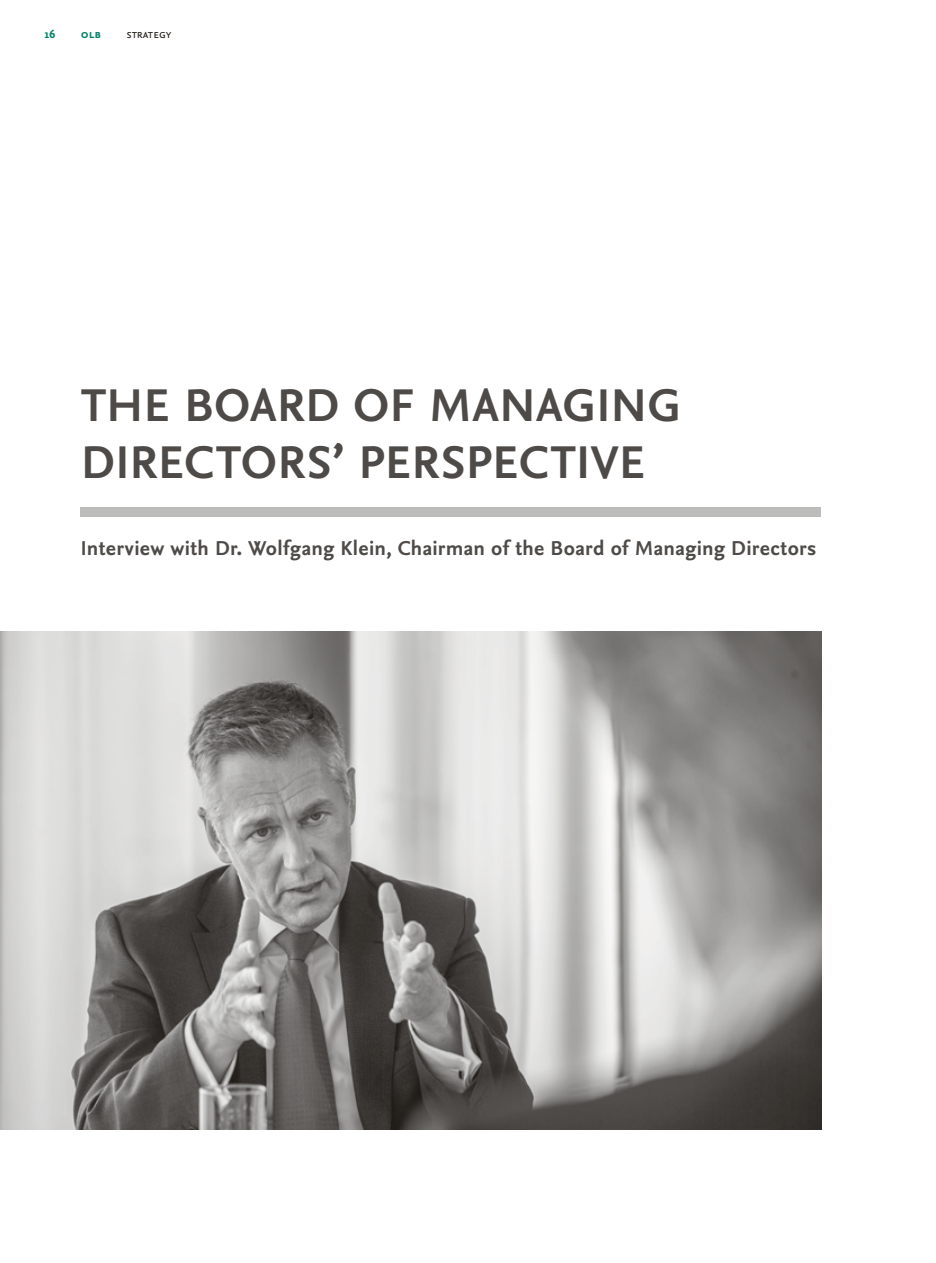
<style>
.page{position:relative;width:936px;height:1263px;background:#fff}
.page>*{position:absolute;margin:0;border:0;box-sizing:border-box;transform-origin:0 0}
.t1{font:700 48px/57.4px "Nexus Sans OT";letter-spacing:.015em;color:#4d4a47}
.t2{font:700 21px "Nexus Sans OT";letter-spacing:.015em;color:#4d4a47}
.t3{font:12.3px "Nexus Sans OT";color:#211c18}
.t4{font:700 12.3px "Nexus Sans OT";color:#008068}
</style>
<div class="page">
<img style="left:0;top:631px;width:821px;height:498px">
<div style="left:81px;top:507px;width:740px;height:10px;background:#bcbcbb"></div>
<p class="t4" style="left:45px;top:27px;width:12px">16</p>
<p class="t4" style="left:81px;top:27px;width:22px">olb</p>
<p class="t3" style="left:126px;top:27px;width:47px">strategy</p>
<h1 class="t1" style="left:81px;top:379px;width:601px">THE BOARD OF MANAGING<br>DIRECTORS’ PERSPECTIVE</h1>
<p class="t2" style="left:81px;top:536px;width:737px">Interview with Dr. Wolfgang Klein, Chairman of the Board of Managing Directors</p>
</div>
